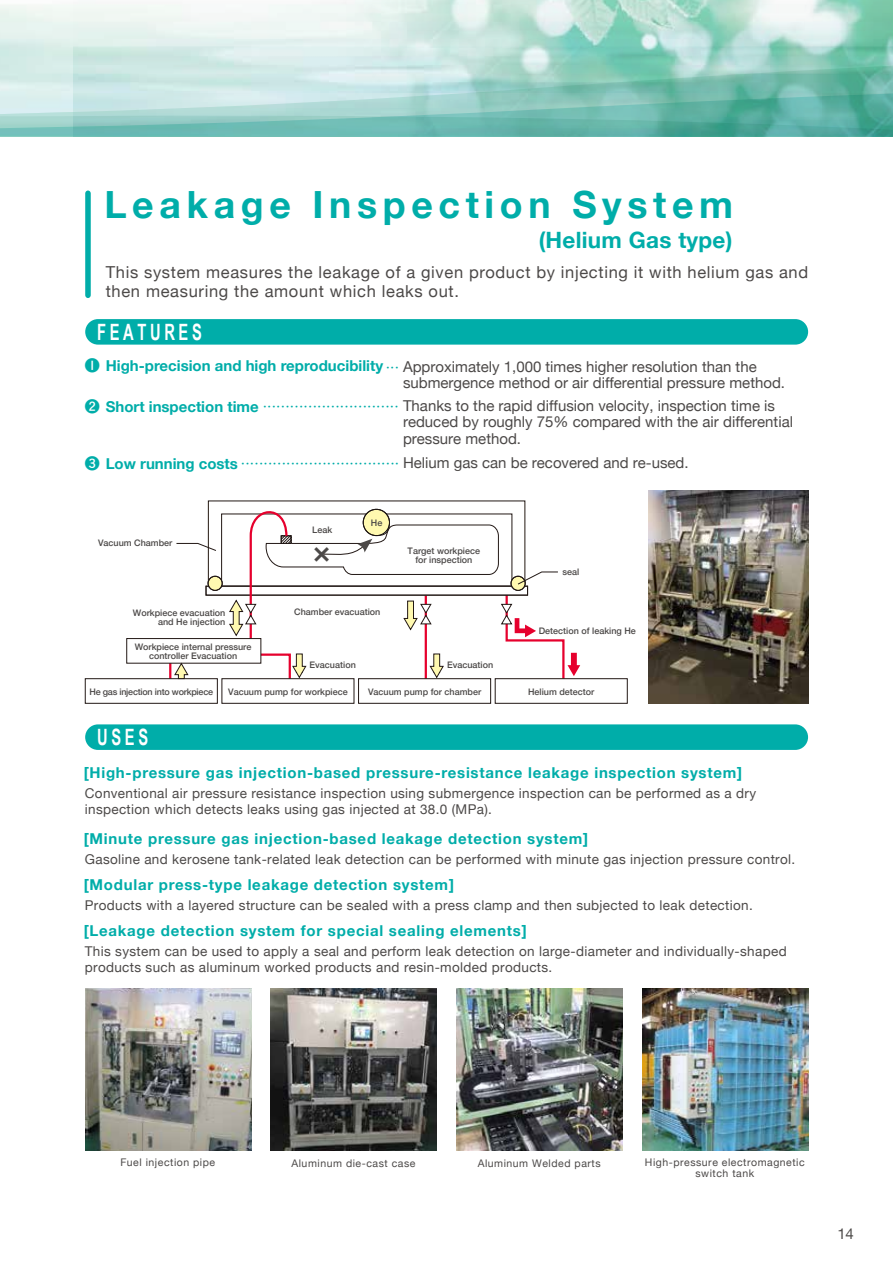
<style>
.page{position:relative;width:893px;height:1263px;background:#fff}
.page>*{position:absolute;margin:0;border:0;box-sizing:border-box;transform-origin:0 0}
.t1{font:700 37.5px "Helvetica Neue";letter-spacing:.15em;color:#00ada9}
.t2{font:700 22.5px "Helvetica Neue";letter-spacing:.015em;color:#00ada9}
.t3{font:700 22.5px "Arial Narrow";letter-spacing:.2em;color:#fff;scale:.8 1}
.t4{font:700 21.75px "Gothic MB101 Pro";color:#4c4948}
.t5{font:16.5px/19.5px "Helvetica Neue";letter-spacing:.04em;color:#4c4948}
.t6{font:15px/16.5px "Helvetica Neue";color:#4c4948}
.t7{font:700 15px "Helvetica Neue";letter-spacing:.05em;color:#00ada9}
.t8{font:700 15px "Helvetica Neue";color:#00ada9}
.t9{font:13.5px/16.5px "Helvetica Neue";letter-spacing:.025em;color:#4c4948}
.t10{font:10.5px/11.2px "Helvetica Neue";letter-spacing:.05em;color:#4c4948;text-align:center}
.t11{font:500 9px/9px "Helvetica Neue";color:#4c4948;text-align:center}
.t12{font:9px "Koz Go Pro";color:#00ada9}
.t13{font:500 9px "Helvetica Neue";letter-spacing:-.025em;color:#4c4948}
.s1{font-family:"Koburina Go Std N W6";font-weight:400}
</style>
<div class="page">
<div style="left:0;top:46px;width:74px;height:40px;background:#d4ebe7"></div>
<svg style="left:0;top:86px;width:74px;height:50px"></svg>
<img style="left:74px;top:0;width:819px;height:136px">
<img style="left:648px;top:491px;width:160px;height:212px">
<div style="left:85px;top:724px;width:723px;height:26px;background:#00ada9;border-radius:13px"></div>
<hr style="left:169px;top:659px;width:2px;height:29px;background:#e6002d">
<svg style="left:208px;top:501px;width:317px;height:2px"></svg>
<div style="left:85px;top:678px;width:133px;height:26px;background:#fff;border:1px solid #221815"></div>
<div style="left:222px;top:678px;width:132px;height:26px;background:#fff;border:1px solid #221815"></div>
<div style="left:358px;top:678px;width:133px;height:26px;background:#fff;border:1px solid #221815"></div>
<div style="left:495px;top:678px;width:133px;height:26px;background:#fff;border:1px solid #221815"></div>
<div style="left:126px;top:638px;width:135px;height:25px;background:#fff;border:1px solid #221815"></div>
<svg style="left:174px;top:503px;width:406px;height:188px"></svg>
<div style="left:85px;top:319px;width:723px;height:26px;background:#00ada9;border-radius:13px"></div>
<div style="left:85px;top:191px;width:6px;height:107px;background:#00ada9;border-radius:3px"></div>
<img style="left:85px;top:988px;width:166px;height:163px">
<img style="left:456px;top:988px;width:166px;height:163px">
<img style="left:642px;top:988px;width:166px;height:163px">
<img style="left:271px;top:988px;width:166px;height:162px">
<h1 class="t1" style="left:104px;top:175px;width:630px">Leakage Inspection System</h1>
<h2 class="t2" style="left:539px;top:223px;width:195px">(Helium Gas type)</h2>
<p class="t5" style="left:106px;top:263px;width:704px">This system measures the leakage of a given product by injecting it with helium gas and then measuring the amount which leaks out.</p>
<h2 class="t3" style="left:97px;top:315px;width:132px">FEATURES</h2>
<p class="t8" style="left:85px;top:354px;width:300px"><span class="s1">❶</span> High-precision and high reproducibility</p>
<p class="t8" style="left:85px;top:395px;width:175px"><span class="s1">❷</span> Short inspection time</p>
<p class="t6" style="left:403px;top:359px;width:384px">Approximately 1,000 times higher resolution than the submergence method or air differential pressure method.</p>
<p class="t6" style="left:403px;top:398px;width:392px">Thanks to the rapid diffusion velocity, inspection time is reduced by roughly 75% compared with the air differential pressure method.</p>
<p class="t6" style="left:403px;top:455px;width:287px">Helium gas can be recovered and re-used.</p>
<p class="t12" style="left:383px;top:362px;width:19px">・・・</p>
<p class="t12" style="left:260px;top:401px;width:142px">・・・・・・・・・・・・・・・・・・・・・・・・・・・・・・</p>
<p class="t8" style="left:85px;top:452px;width:155px"><span class="s1">❸</span> Low running costs</p>
<p class="t12" style="left:239px;top:458px;width:164px">・・・・・・・・・・・・・・・・・・・・・・・・・・・・・・・・・・・</p>
<p class="t11" style="left:98px;top:537px;width:76px">Vacuum Chamber</p>
<p class="t11" style="left:312px;top:524px;width:22px">Leak</p>
<h3 class="t4" style="left:311px;top:536px;width:23px">×</h3>
<p class="t11" style="left:371px;top:517px;width:13px">He</p>
<p class="t11" style="left:133px;top:608px;width:94px">Workpiece evacuation</p>
<p class="t11" style="left:294px;top:607px;width:88px">Chamber evacuation</p>
<p class="t11" style="left:158px;top:617px;width:69px">and He injection</p>
<p class="t11" style="left:408px;top:545px;width:74px">Target workpiece for inspection</p>
<p class="t11" style="left:135px;top:642px;width:118px">Workpiece internal pressure controller Evacuation</p>
<p class="t11" style="left:310px;top:659px;width:48px">Evacuation</p>
<p class="t11" style="left:447px;top:659px;width:48px">Evacuation</p>
<p class="t11" style="left:563px;top:567px;width:18px">seal</p>
<p class="t11" style="left:539px;top:625px;width:99px">Detection of leaking He</p>
<p class="t13" style="left:89px;top:685px;width:125px">He gas injection into workpiece</p>
<p class="t11" style="left:228px;top:687px;width:121px">Vacuum pump for workpiece</p>
<p class="t11" style="left:368px;top:687px;width:115px">Vacuum pump for chamber</p>
<p class="t11" style="left:528px;top:687px;width:68px">Helium detector</p>
<h2 class="t3" style="left:97px;top:720px;width:65px">USES</h2>
<p class="t7" style="left:84px;top:761px;width:660px">[High-pressure gas injection-based pressure-resistance leakage inspection system]</p>
<p class="t9" style="left:85px;top:785px;width:673px">Conventional air pressure resistance inspection using submergence inspection can be performed as a dry inspection which detects leaks using gas injected at 38.0 (MPa).</p>
<p class="t7" style="left:84px;top:827px;width:506px">[Minute pressure gas injection-based leakage detection system]</p>
<p class="t9" style="left:85px;top:851px;width:712px">Gasoline and kerosene tank-related leak detection can be performed with minute gas injection pressure control.</p>
<p class="t7" style="left:84px;top:873px;width:372px">[Modular press-type leakage detection system]</p>
<p class="t9" style="left:85px;top:897px;width:669px">Products with a layered structure can be sealed with a press clamp and then subjected to leak detection.</p>
<p class="t7" style="left:84px;top:919px;width:444px">[Leakage detection system for special sealing elements]</p>
<p class="t9" style="left:85px;top:943px;width:703px">This system can be used to apply a seal and perform leak detection on large-diameter and individually-shaped products such as aluminum worked products and resin-molded products.</p>
<p class="t10" style="left:120px;top:1157px;width:96px">Fuel injection pipe</p>
<p class="t10" style="left:645px;top:1157px;width:161px">High-pressure electromagnetic switch tank</p>
<p class="t10" style="left:291px;top:1158px;width:126px">Aluminum die-cast case</p>
<p class="t10" style="left:478px;top:1158px;width:124px">Aluminum Welded parts</p>
<p class="t6" style="left:837px;top:1226px;width:18px">14</p>
</div>
